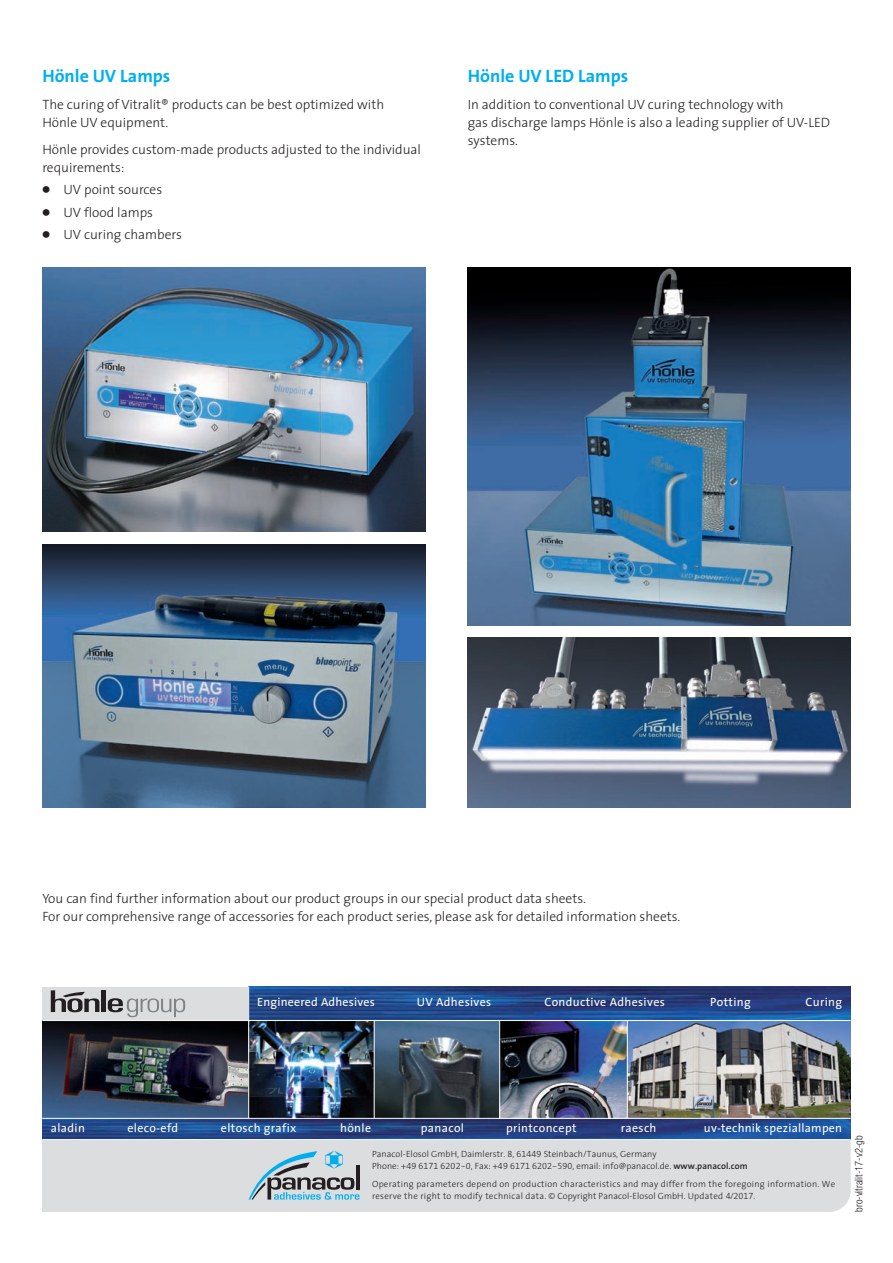
<style>
.page{position:relative;width:893px;height:1263px;background:#fff}
.page>*{position:absolute;margin:0;border:0;box-sizing:border-box;transform-origin:0 0}
.t1{font:700 18px "The Sans";color:#00aeef}
.t2{font:300 13.5px/18px "The Sans";color:#231f20}
.t3{font:12px "The Sans";letter-spacing:.03em;color:#fff}
.t4{font:300 condensed 10.5px "Helvetica Neue";color:#231f20}
.t5{font:300 9px/12px "The Sans";letter-spacing:.03em;color:#231f20}
.t6{font:300 9px/12px "The Sans";letter-spacing:.01em;color:#231f20}
.s1{font-family:"Universal Newswith Comm Pi";font-weight:400}
.s2{font-family:"The Sans Light Expert";font-weight:400}
.s3{font-weight:600}
</style>
<div class="page">
<img style="left:42px;top:268px;width:383px;height:264px">
<img style="left:42px;top:544px;width:383px;height:264px">
<img style="left:468px;top:268px;width:382px;height:357px">
<img style="left:468px;top:638px;width:382px;height:170px">
<div style="left:42px;top:987px;width:215px;height:49px;background:#dcdddf"></div>
<div style="left:42px;top:1093px;width:808px;height:119px;background:#dcdddf;border-radius:21px"></div>
<div style="left:42px;top:1093px;width:718px;height:119px;background:#dcdddf"></div>
<img style="left:42px;top:1119px;width:808px;height:20px">
<hr style="left:102px;top:990px;width:4px;height:22px;background:#231f20">
<svg style="left:108px;top:998px;width:77px;height:19px"></svg>
<svg style="left:51px;top:990px;width:48px;height:22px"></svg>
<img style="left:249px;top:987px;width:601px;height:33px">
<svg style="left:249px;top:1151px;width:110px;height:49px"></svg>
<img style="left:42px;top:1021px;width:206px;height:97px">
<img style="left:249px;top:1021px;width:125px;height:97px">
<svg style="left:375px;top:1021px;width:124px;height:97px;background:#3d4e5d"></svg>
<img style="left:500px;top:1021px;width:127px;height:97px">
<img style="left:628px;top:1021px;width:222px;height:97px">
<hr style="left:374px;top:1021px;width:1px;height:97px;background:#fff">
<hr style="left:499px;top:1021px;width:1px;height:97px;background:#fff">
<hr style="left:627px;top:1021px;width:1px;height:97px;background:#fff">
<hr style="left:248px;top:987px;width:1px;height:131px;background:#fff">
<hr style="left:42px;top:1118px;width:808px;height:1px;background:#fff">
<hr style="left:42px;top:1020px;width:808px;height:1px;background:#fff">
<hr style="left:42px;top:1139px;width:808px;height:1px;background:#fff">
<h1 class="t1" style="left:42px;top:68px;width:130px">Hönle UV Lamps</h1>
<p class="t2" style="left:42px;top:96px;width:343px">The curing of Vitralit® products can be best optimized with<br>Hönle UV equipment.</p>
<p class="t2" style="left:42px;top:141px;width:380px">Hönle provides custom-made products adjusted to the individual requirements:</p>
<p class="t2" style="left:42px;top:182px;width:121px"><span class="s1">●</span> UV point sources</p>
<p class="t2" style="left:42px;top:204px;width:112px"><span class="s1">●</span> UV flood lamps</p>
<p class="t2" style="left:42px;top:227px;width:141px"><span class="s1">●</span> UV curing chambers</p>
<h1 class="t1" style="left:468px;top:68px;width:162px">Hönle UV LED Lamps</h1>
<p class="t2" style="left:468px;top:96px;width:364px">In addition to conventional UV curing technology with<br>gas discharge lamps Hönle is also a leading supplier of UV-LED systems.</p>
<p class="t2" style="left:42px;top:891px;width:639px">You can find further information about our product groups in our special product data sheets.<br>For our comprehensive range of accessories for each product series, please ask for detailed information sheets.</p>
<p class="t3" style="left:257px;top:997px;width:119px">Engineered Adhesives</p>
<p class="t3" style="left:416px;top:997px;width:76px">UV Adhesives</p>
<p class="t3" style="left:544px;top:997px;width:122px">Conductive Adhesives</p>
<p class="t3" style="left:710px;top:997px;width:42px">Potting</p>
<p class="t3" style="left:805px;top:997px;width:38px">Curing</p>
<p class="t3" style="left:799px;top:998px;width:42px">Potting</p>
<p class="t3" style="left:51px;top:1123px;width:36px">aladin</p>
<p class="t3" style="left:127px;top:1123px;width:52px">eleco-efd</p>
<p class="t3" style="left:221px;top:1123px;width:77px">eltosch grafix</p>
<p class="t3" style="left:340px;top:1123px;width:32px">hönle</p>
<p class="t3" style="left:421px;top:1123px;width:45px">panacol</p>
<p class="t3" style="left:506px;top:1123px;width:72px">printconcept</p>
<p class="t3" style="left:621px;top:1123px;width:37px">raesch</p>
<p class="t3" style="left:704px;top:1123px;width:140px">uv-technik speziallampen</p>
<p class="t6" style="left:372px;top:1149px;width:377px">Panacol-Elosol GmbH, Daimlerstr. <span class="s2">8, 61449</span> Steinbach/Taunus, Germany<br>Phone: +<span class="s2">49 6171 6202-0</span>, Fax: +<span class="s2">49 6171 6202-590</span>, email: info@panacol.de. <span class="s3">www.panacol.com</span></p>
<p class="t5" style="left:372px;top:1179px;width:464px">Operating parameters depend on production characteristics and may differ from the foregoing information. We reserve the right to modify technical data. © Copyright Panacol-Elosol GmbH. Updated <span class="s2">4/2017.</span></p>
<p class="t4" style="left:854px;top:1212px;width:78px;rotate:-90deg">bro-vitralit-17-v2-gb</p>
</div>
